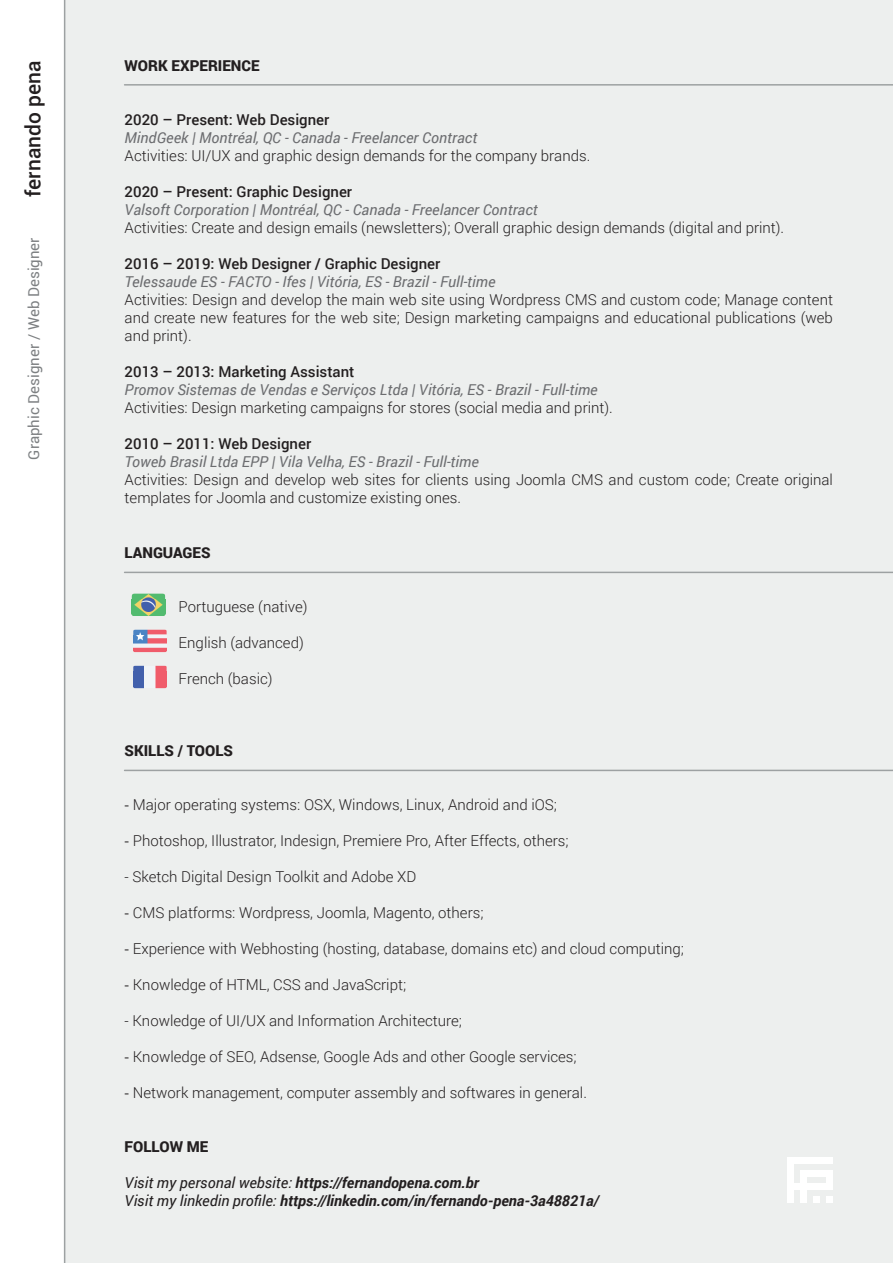
<style>
.page{position:relative;width:893px;height:1263px;background:#edefee}
.page>*{position:absolute;margin:0;border:0;box-sizing:border-box;transform-origin:0 0}
.t1{font:500 21px "Roboto";color:#231f20}
.t2{font:300 15px/18px "Roboto";color:#231f20;text-align:justify}
.t3{font:italic 15px "Roboto";color:#6c6d70}
.t4{font:500 15px "Roboto";color:#231f20}
.t5{font:italic 700 15px/18px "Roboto";color:#231f20}
.t6{font:900 15px "Roboto";color:#231f20}
.t7{font:15px "Roboto";color:#7d8082}
.s1{font-family:"Myriad Pro";font-weight:400}
.s2{font-weight:400}
</style>
<div class="page">
<div style="left:0;top:0;width:65px;height:1263px;background:#fff"></div>
<div style="left:787px;top:1163px;width:6px;height:40px;background:#fff"></div>
<div style="left:787px;top:1157px;width:46px;height:6px;background:#fff"></div>
<div style="left:793px;top:1183px;width:33px;height:7px;background:#fff"></div>
<div style="left:826px;top:1170px;width:7px;height:20px;background:#fff"></div>
<div style="left:800px;top:1170px;width:26px;height:7px;background:#fff"></div>
<div style="left:800px;top:1170px;width:6px;height:33px;background:#fff"></div>
<div style="left:826px;top:1196px;width:7px;height:7px;background:#fff"></div>
<div style="left:813px;top:1196px;width:6px;height:7px;background:#fff"></div>
<hr style="left:124px;top:84px;width:769px;height:2px;background:#9da1a2">
<hr style="left:124px;top:572px;width:769px;height:1px;background:#9da1a2">
<hr style="left:124px;top:770px;width:769px;height:1px;background:#9da1a2">
<img style="left:133px;top:666px;width:34px;height:22px">
<img style="left:133px;top:672px;width:34px;height:15px">
<img style="left:133px;top:630px;width:34px;height:22px">
<img style="left:133px;top:636px;width:34px;height:15px">
<img style="left:132px;top:594px;width:33px;height:22px">
<img style="left:132px;top:600px;width:33px;height:15px">
<h1 class="t1" style="left:18px;top:197px;width:138px;rotate:-90deg">fernando pena</h1>
<p class="t7" style="left:23px;top:460px;width:224px;rotate:-90deg">Graphic Designer / Web Designer</p>
<p class="t6" style="left:125px;top:56px;width:137px">WORK EXPERIENCE</p>
<p class="t4" style="left:125px;top:110px;width:206px">2020 – Present: Web Designer</p>
<p class="t3" style="left:125px;top:128px;width:354px">MindGeek | Montréal, QC - Canada - Freelancer Contract</p>
<p class="t2" style="left:125px;top:147px;width:467px">Activities: UI/UX and graphic design demands for the company brands.</p>
<p class="t4" style="left:125px;top:182px;width:229px">2020 – Present: Graphic Designer</p>
<p class="t3" style="left:125px;top:200px;width:415px">Valsoft Corporation | Montréal, QC - Canada - Freelancer Contract</p>
<p class="t2" style="left:125px;top:219px;width:661px">Activities: Create and design emails (newsletters); Overall graphic design demands (digital and print).</p>
<p class="t4" style="left:125px;top:254px;width:317px">2016 – 2019: Web Designer / Graphic Designer</p>
<p class="t3" style="left:125px;top:272px;width:372px">Telessaude ES - FACTO - Ifes | Vitória, ES - Brazil - Full-time</p>
<p class="t2" style="left:125px;top:291px;width:710px">Activities: Design and develop the main web site using Wordpress CMS and custom code; Manage content and create new features for the web site; Design marketing campaigns and educational publications (web and print).</p>
<p class="t4" style="left:125px;top:362px;width:231px">2013 – 2013: Marketing Assistant</p>
<p class="t3" style="left:125px;top:380px;width:475px">Promov Sistemas de Vendas e Serviços Ltda | Vitória, ES - Brazil - Full-time</p>
<p class="t2" style="left:125px;top:399px;width:490px">Activities: Design marketing campaigns for stores (social media and print).</p>
<p class="t4" style="left:125px;top:434px;width:188px">2010 – 2011: Web Designer</p>
<p class="t3" style="left:125px;top:452px;width:356px">Toweb Brasil Ltda EPP | Vila Velha, ES - Brazil - Full-time</p>
<p class="t2" style="left:125px;top:471px;width:710px">Activities: Design and develop web sites for clients using Joomla CMS and custom code; Create original templates for Joomla and customize existing ones.</p>
<p class="t6" style="left:125px;top:542px;width:87px">LANGUAGES</p>
<p class="t2" style="left:179px;top:597px;width:130px">Portuguese (native)</p>
<p class="t2" style="left:179px;top:633px;width:127px">English (advanced)</p>
<p class="t2" style="left:179px;top:669px;width:95px">French (basic)</p>
<p class="t6" style="left:125px;top:740px;width:110px">SKILLS / TOOLS</p>
<p class="t2" style="left:125px;top:795px;width:434px"><span class="s1">-</span> Major operating systems: OSX, Windows, Linux, Android and iOS;</p>
<p class="t2" style="left:125px;top:831px;width:446px"><span class="s1">-</span> Photoshop, Illustrator, Indesign, Premiere Pro, After Effects, others;</p>
<p class="t2" style="left:125px;top:867px;width:293px">- Sketch Digital Design Toolkit and Adobe XD</p>
<p class="t2" style="left:125px;top:903px;width:360px"><span class="s1">-</span> CMS platforms: Wordpress, Joomla, Magento, others;</p>
<p class="t2" style="left:125px;top:939px;width:561px"><span class="s1">-</span> Experience with Webhosting (hosting, database, domains etc) and cloud computing;</p>
<p class="t2" style="left:125px;top:975px;width:283px"><span class="s1">-</span> Knowledge of HTML, CSS and JavaScript;</p>
<p class="t2" style="left:125px;top:1011px;width:339px">- Knowledge of UI/UX and Information Architecture;</p>
<p class="t2" style="left:125px;top:1047px;width:454px"><span class="s1">-</span> Knowledge of SEO, Adsense, Google Ads and other Google services;</p>
<p class="t2" style="left:125px;top:1083px;width:464px"><span class="s1">-</span> Network management, computer assembly and softwares in general.</p>
<p class="t6" style="left:125px;top:1136px;width:85px">FOLLOW ME</p>
<p class="t5" style="left:125px;top:1173px;width:476px"><span class="s2">Visit my personal website:</span> https://fernandopena.com.br<br><span class="s2">Visit my linkedin profile:</span> https://linkedin.com/in/fernando-pena-3a48821a/</p>
</div>
